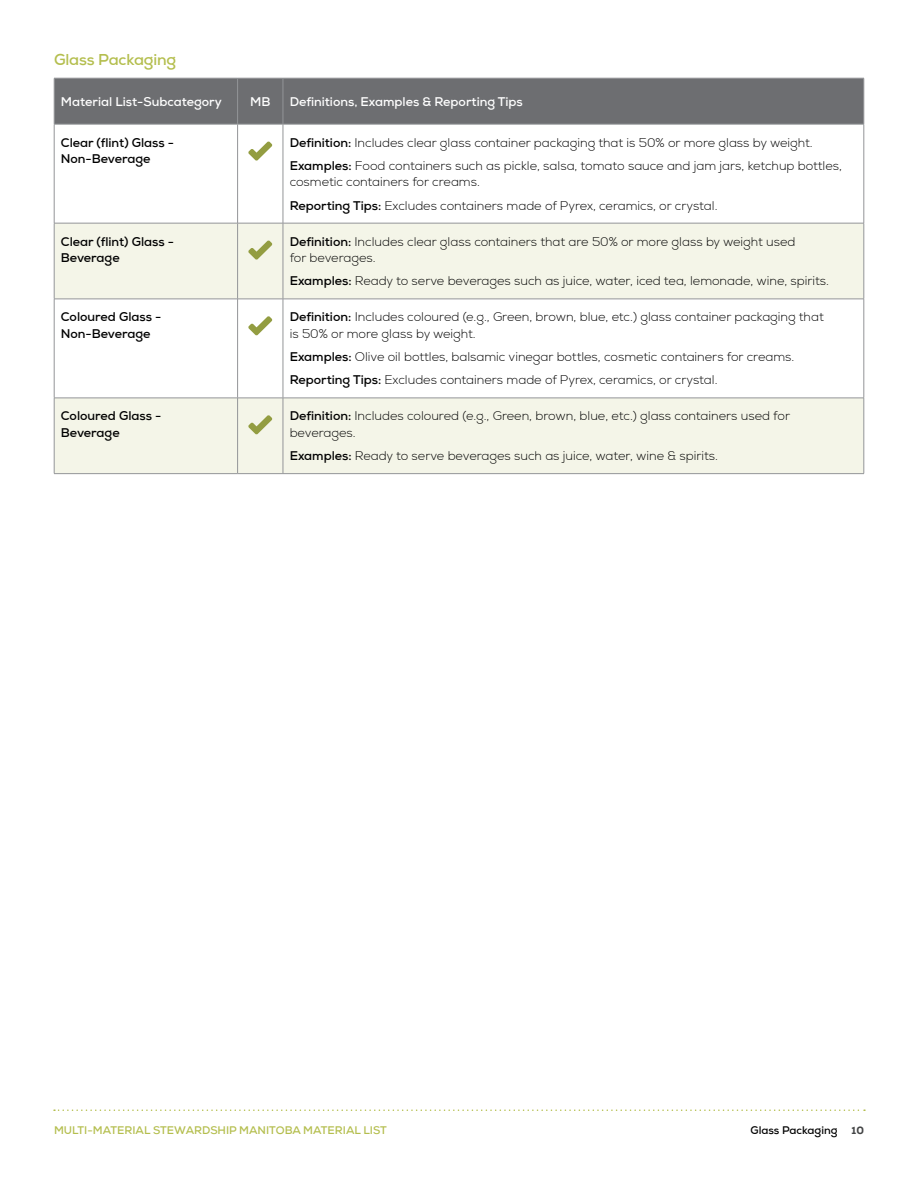
<style>
.page{position:relative;width:918px;height:1188px;background:#fff}
.page>*{position:absolute;margin:0;border:0;box-sizing:border-box;transform-origin:0 0}
.t1{font:700 15px "Nexa";letter-spacing:-.01em;color:#b4be4e}
.t2{font:300 12px/23.2px "Nexa";color:#000}
.t3{font:700 12px/16.5px "Nexa";color:#000}
.t4{font:700 12px "Nexa";color:#fff}
.t5{font:700 10.5px "Nexa";color:#b4be4e}
.t6{font:700 10.5px "Nexa";color:#000}
.t7{font:800 10.5px "Nexa";color:#434445}
.s1{font-weight:700}
</style>
<div class="page">
<svg style="left:54px;top:1109px;width:811px;height:2px"></svg>
<div style="left:55px;top:79px;width:809px;height:45px;background:#6d6e71"></div>
<div style="left:55px;top:224px;width:809px;height:249px;background:#f4f5e8"></div>
<svg style="left:55px;top:300px;width:809px;height:98px"></svg>
<hr style="left:54px;top:78px;width:184px;height:1px;background:#939598">
<hr style="left:54px;top:78px;width:1px;height:46px;background:#939598">
<hr style="left:238px;top:78px;width:45px;height:1px;background:#939598">
<hr style="left:237px;top:78px;width:1px;height:46px;background:#939598">
<hr style="left:283px;top:78px;width:581px;height:1px;background:#939598">
<hr style="left:283px;top:78px;width:1px;height:46px;background:#939598">
<hr style="left:864px;top:78px;width:1px;height:46px;background:#939598">
<hr style="left:54px;top:124px;width:184px;height:1px;background:#939598">
<hr style="left:54px;top:124px;width:1px;height:99px;background:#939598">
<hr style="left:238px;top:124px;width:45px;height:1px;background:#939598">
<hr style="left:237px;top:124px;width:1px;height:99px;background:#939598">
<hr style="left:283px;top:124px;width:581px;height:1px;background:#939598">
<hr style="left:283px;top:124px;width:1px;height:99px;background:#939598">
<hr style="left:864px;top:124px;width:1px;height:99px;background:#939598">
<hr style="left:54px;top:223px;width:184px;height:1px;background:#939598">
<hr style="left:54px;top:223px;width:1px;height:76px;background:#939598">
<hr style="left:238px;top:223px;width:45px;height:1px;background:#939598">
<hr style="left:237px;top:223px;width:1px;height:76px;background:#939598">
<hr style="left:283px;top:223px;width:581px;height:1px;background:#939598">
<hr style="left:283px;top:223px;width:1px;height:76px;background:#939598">
<hr style="left:864px;top:223px;width:1px;height:76px;background:#939598">
<hr style="left:54px;top:299px;width:184px;height:1px;background:#939598">
<hr style="left:54px;top:299px;width:1px;height:99px;background:#939598">
<hr style="left:238px;top:299px;width:45px;height:1px;background:#939598">
<hr style="left:237px;top:299px;width:1px;height:99px;background:#939598">
<hr style="left:283px;top:299px;width:581px;height:1px;background:#939598">
<hr style="left:283px;top:299px;width:1px;height:99px;background:#939598">
<hr style="left:864px;top:299px;width:1px;height:99px;background:#939598">
<hr style="left:54px;top:398px;width:184px;height:1px;background:#939598">
<hr style="left:54px;top:398px;width:1px;height:75px;background:#939598">
<hr style="left:238px;top:398px;width:45px;height:1px;background:#939598">
<hr style="left:237px;top:398px;width:1px;height:75px;background:#939598">
<hr style="left:283px;top:398px;width:581px;height:1px;background:#939598">
<hr style="left:283px;top:398px;width:1px;height:75px;background:#939598">
<hr style="left:864px;top:398px;width:1px;height:75px;background:#939598">
<hr style="left:54px;top:473px;width:184px;height:1px;background:#939598">
<hr style="left:238px;top:473px;width:45px;height:1px;background:#939598">
<hr style="left:283px;top:473px;width:581px;height:1px;background:#939598">
<svg style="left:248px;top:141px;width:24px;height:20px"></svg>
<svg style="left:248px;top:240px;width:24px;height:20px"></svg>
<svg style="left:248px;top:316px;width:24px;height:20px"></svg>
<svg style="left:248px;top:415px;width:24px;height:20px"></svg>
<p class="t1" style="left:54px;top:50px;width:124px">Glass Packaging</p>
<p class="t4" style="left:61px;top:93px;width:162px">Material List-Subcategory</p>
<p class="t4" style="left:250px;top:93px;width:22px">MB</p>
<p class="t4" style="left:290px;top:93px;width:235px">Definitions, Examples &amp; Reporting Tips</p>
<p class="t3" style="left:61px;top:134px;width:115px">Clear (flint) Glass -<br>Non-Beverage</p>
<p class="t2" style="left:290px;top:131px;width:554px"><span class="s1">Definition:</span> Includes clear glass container packaging that is 50% or more glass by weight.<br><span class="s1">Examples:</span> Food containers such as pickle, salsa, tomato sauce and jam jars, ketchup bottles,</p>
<p class="t2" style="left:290px;top:171px;width:429px">cosmetic containers for creams.<br><span class="s1">Reporting Tips:</span> Excludes containers made of Pyrex, ceramics, or crystal.</p>
<p class="t3" style="left:61px;top:233px;width:115px">Clear (flint) Glass -<br>Beverage</p>
<p class="t2" style="left:290px;top:233px;width:507px;line-height:16.5px"><span class="s1">Definition:</span> Includes clear glass containers that are 50% or more glass by weight used for beverages.</p>
<p class="t2" style="left:290px;top:270px;width:541px"><span class="s1">Examples:</span> Ready to serve beverages such as juice, water, iced tea, lemonade, wine, spirits.</p>
<p class="t3" style="left:61px;top:309px;width:102px">Coloured Glass -<br>Non-Beverage</p>
<p class="t2" style="left:290px;top:309px;width:536px;line-height:16.5px"><span class="s1">Definition:</span> Includes coloured (e.g., Green, brown, blue, etc.) glass container packaging that is 50% or more glass by weight.</p>
<p class="t2" style="left:290px;top:346px;width:506px"><span class="s1">Examples:</span> Olive oil bottles, balsamic vinegar bottles, cosmetic containers for creams.<br><span class="s1">Reporting Tips:</span> Excludes containers made of Pyrex, ceramics, or crystal.</p>
<p class="t3" style="left:61px;top:408px;width:102px">Coloured Glass -<br>Beverage</p>
<p class="t2" style="left:290px;top:408px;width:502px;line-height:16.5px"><span class="s1">Definition:</span> Includes coloured (e.g., Green, brown, blue, etc.) glass containers used for beverages.</p>
<p class="t2" style="left:290px;top:445px;width:430px"><span class="s1">Examples:</span> Ready to serve beverages such as juice, water, wine &amp; spirits.</p>
<p class="t5" style="left:54px;top:1123px;width:334px">MULTI-MATERIAL STEWARDSHIP MANITOBA MATERIAL LIST</p>
<p class="t6" style="left:751px;top:1123px;width:88px">Glass Packaging</p>
<p class="t7" style="left:852px;top:1124px;width:14px">10</p>
</div>
